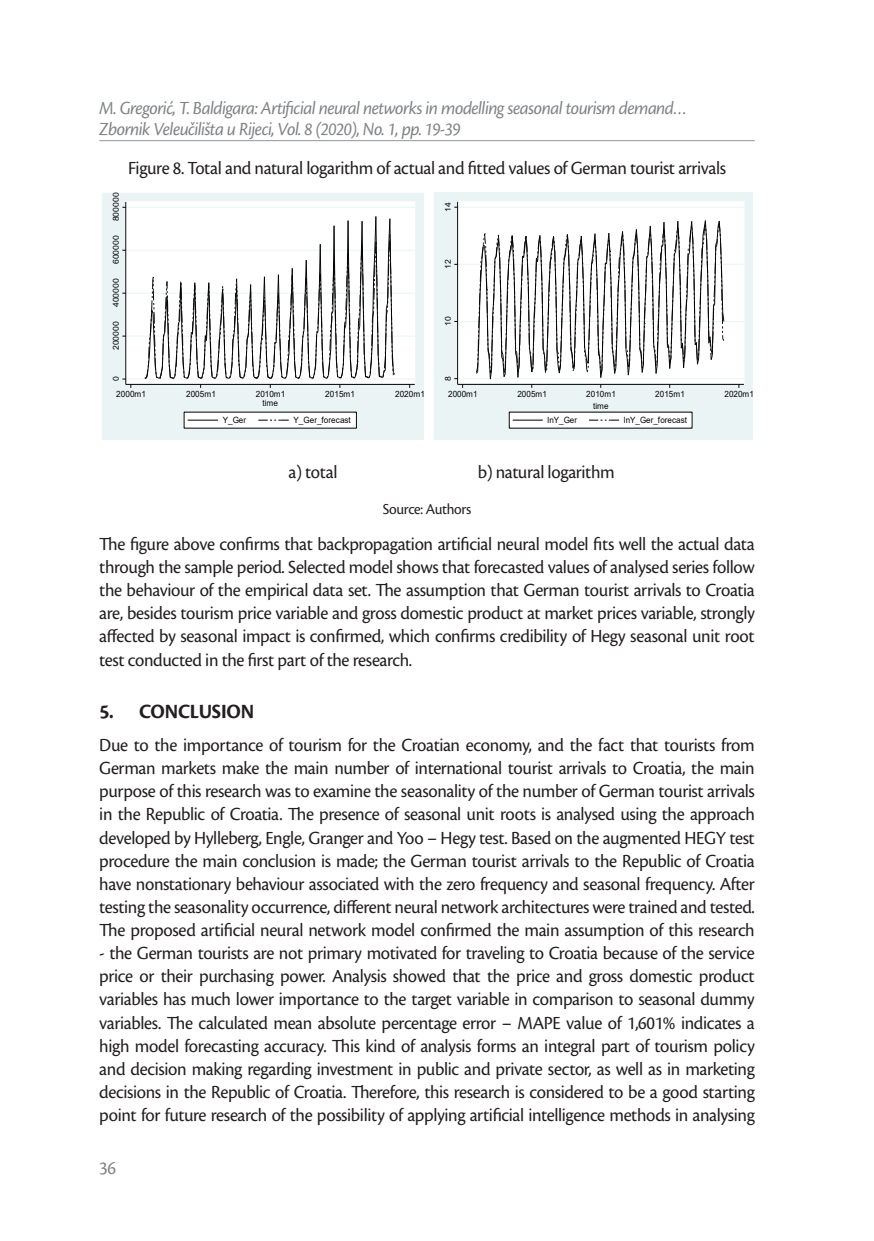
<style>
.page{position:relative;width:874px;height:1241px;background:#fff}
.page>*{position:absolute;margin:0;border:0;box-sizing:border-box;transform-origin:0 0}
.t1{font:700 21px "Cronos Pro";letter-spacing:-.01em;color:#231f20;scale:.96 1}
.t2{font:19.25px/23.1px "Cronos Pro";letter-spacing:-.02em;color:#231f20;text-align:justify;scale:.96 1}
.t3{font:italic 19.25px/21px "Cronos Pro";letter-spacing:-.035em;color:#808285;scale:.96 1}
.t4{font:19.25px "Cronos Pro";color:#808285;scale:.96 1}
.t5{font:15.75px "Cronos Pro";letter-spacing:-.02em;color:#231f20;scale:.96 1}
.t6{font:8.58px "Arial";letter-spacing:.015em;color:#040503;scale:.94 1}
.t7{font:8.58px "Arial";letter-spacing:.015em;color:#040503;scale:.95 1}
.t8{font:8.22px "Arial";letter-spacing:.015em;color:#040503;scale:1.06 1}
.t9{font:8.05px "Arial";color:#040503;scale:1.07 1}
</style>
<div class="page">
<hr style="left:99px;top:140px;width:655px;height:1px;background:#939598">
<div style="left:102px;top:193px;width:320px;height:246px;background:#ebf4f5"></div>
<div style="left:126px;top:202px;width:288px;height:182px;background:#fff"></div>
<div style="left:125px;top:202px;width:290px;height:182px;border:1px solid #fff"></div>
<hr style="left:126px;top:378px;width:288px;height:1px;background:#ebf4f5">
<hr style="left:126px;top:335px;width:288px;height:1px;background:#ebf4f5">
<hr style="left:126px;top:293px;width:288px;height:1px;background:#ebf4f5">
<hr style="left:126px;top:250px;width:288px;height:1px;background:#ebf4f5">
<hr style="left:126px;top:207px;width:288px;height:1px;background:#ebf4f5">
<hr style="left:125px;top:202px;width:1px;height:182px;background:#040503">
<hr style="left:126px;top:384px;width:288px;height:1px;background:#040503">
<svg style="left:122px;top:379px;width:9px;height:9px"></svg>
<svg style="left:145px;top:216px;width:250px;height:172px"></svg>
<div style="left:184px;top:412px;width:172px;height:16px;background:#fff"></div>
<hr style="left:187px;top:420px;width:31px;height:1px;background:#040503">
<svg style="left:258px;top:420px;width:30px;height:1px"></svg>
<div style="left:434px;top:193px;width:317px;height:246px;background:#ebf4f5"></div>
<div style="left:457px;top:202px;width:286px;height:182px;background:#fff"></div>
<div style="left:457px;top:202px;width:286px;height:182px;border:1px solid #fff"></div>
<hr style="left:457px;top:378px;width:286px;height:1px;background:#ebf4f5">
<hr style="left:457px;top:321px;width:286px;height:1px;background:#ebf4f5">
<hr style="left:457px;top:264px;width:286px;height:1px;background:#ebf4f5">
<hr style="left:457px;top:207px;width:286px;height:1px;background:#ebf4f5">
<hr style="left:457px;top:202px;width:1px;height:182px;background:#040503">
<hr style="left:457px;top:384px;width:286px;height:1px;background:#040503">
<svg style="left:454px;top:378px;width:9px;height:10px"></svg>
<svg style="left:475px;top:220px;width:249px;height:168px"></svg>
<div style="left:509px;top:412px;width:182px;height:16px;background:#fff"></div>
<hr style="left:512px;top:420px;width:30px;height:1px;background:#040503">
<svg style="left:589px;top:420px;width:29px;height:1px"></svg>
<p class="t3" style="left:99px;top:98px;width:613px">M. Gregorić, T. Baldigara: Artificial neural networks in modelling seasonal tourism demand…<br>Zbornik Veleučilišta u Rijeci, Vol. 8 (2020), No. 1, pp. 19-39</p>
<p class="t8" style="left:110px;top:221px;width:29px;rotate:-90deg">800000</p>
<p class="t8" style="left:110px;top:264px;width:29px;rotate:-90deg">600000</p>
<p class="t8" style="left:110px;top:307px;width:29px;rotate:-90deg">400000</p>
<p class="t8" style="left:110px;top:350px;width:29px;rotate:-90deg">200000</p>
<p class="t2" style="left:128px;top:156px;width:624px">Figure 8. Total and natural logarithm of actual and fitted values of German tourist arrivals</p>
<p class="t9" style="left:442px;top:212px;width:11px;rotate:-90deg">14</p>
<p class="t9" style="left:442px;top:269px;width:11px;rotate:-90deg">12</p>
<p class="t9" style="left:442px;top:326px;width:11px;rotate:-90deg">10</p>
<p class="t8" style="left:110px;top:381px;width:6px;rotate:-90deg">0</p>
<p class="t9" style="left:442px;top:381px;width:6px;rotate:-90deg">8</p>
<p class="t7" style="left:116px;top:388px;width:33px">2000m1</p>
<p class="t7" style="left:186px;top:388px;width:33px">2005m1</p>
<p class="t7" style="left:255px;top:388px;width:33px">2010m1</p>
<p class="t7" style="left:325px;top:388px;width:33px">2015m1</p>
<p class="t7" style="left:395px;top:388px;width:33px">2020m1</p>
<p class="t7" style="left:262px;top:396px;width:18px">time</p>
<p class="t7" style="left:223px;top:414px;width:26px">Y_Ger</p>
<p class="t7" style="left:293px;top:414px;width:62px">Y_Ger_forecast</p>
<p class="t6" style="left:448px;top:388px;width:33px">2000m1</p>
<p class="t6" style="left:517px;top:388px;width:33px">2005m1</p>
<p class="t6" style="left:586px;top:388px;width:33px">2010m1</p>
<p class="t6" style="left:655px;top:388px;width:33px">2015m1</p>
<p class="t6" style="left:724px;top:388px;width:33px">2020m1</p>
<p class="t6" style="left:592px;top:399px;width:18px">time</p>
<p class="t6" style="left:547px;top:414px;width:33px">lnY_Ger</p>
<p class="t6" style="left:623px;top:414px;width:69px">lnY_Ger_forecast</p>
<p class="t2" style="left:288px;top:460px;width:53px">a) total</p>
<p class="t2" style="left:477px;top:460px;width:144px">b) natural logarithm</p>
<p class="t5" style="left:382px;top:500px;width:94px">Source: Authors</p>
<p class="t2" style="left:99px;top:532px;width:684px">The figure above confirms that backpropagation artificial neural model fits well the actual data through the sample period. Selected model shows that forecasted values of analysed series follow the behaviour of the empirical data set. The assumption that German tourist arrivals to Croatia are, besides tourism price variable and gross domestic product at market prices variable, strongly affected by seasonal impact is confirmed, which confirms credibility of Hegy seasonal unit root test conducted in the first part of the research.</p>
<p class="t1" style="left:99px;top:699px;width:163px">5. CONCLUSION</p>
<p class="t2" style="left:99px;top:733px;width:684px">Due to the importance of tourism for the Croatian economy, and the fact that tourists from German markets make the main number of international tourist arrivals to Croatia, the main purpose of this research was to examine the seasonality of the number of German tourist arrivals in the Republic of Croatia. The presence of seasonal unit roots is analysed using the approach developed by Hylleberg, Engle, Granger and Yoo – Hegy test. Based on the augmented HEGY test procedure the main conclusion is made; the German tourist arrivals to the Republic of Croatia have nonstationary behaviour associated with the zero frequency and seasonal frequency. After testing the seasonality occurrence, different neural network architectures were trained and tested.<br>The proposed artificial neural network model confirmed the main assumption of this research</p>
<p class="t2" style="left:99px;top:941px;width:684px">- the German tourists are not primary motivated for traveling to Croatia because of the service price or their purchasing power. Analysis showed that the price and gross domestic product variables has much lower importance to the target variable in comparison to seasonal dummy variables. The calculated mean absolute percentage error – MAPE value of 1,601% indicates a high model forecasting accuracy. This kind of analysis forms an integral part of tourism policy and decision making regarding investment in public and private sector, as well as in marketing decisions in the Republic of Croatia. Therefore, this research is considered to be a good starting point for future research of the possibility of applying artificial intelligence methods in analysing</p>
<p class="t4" style="left:99px;top:1156px;width:19px">36</p>
</div>
